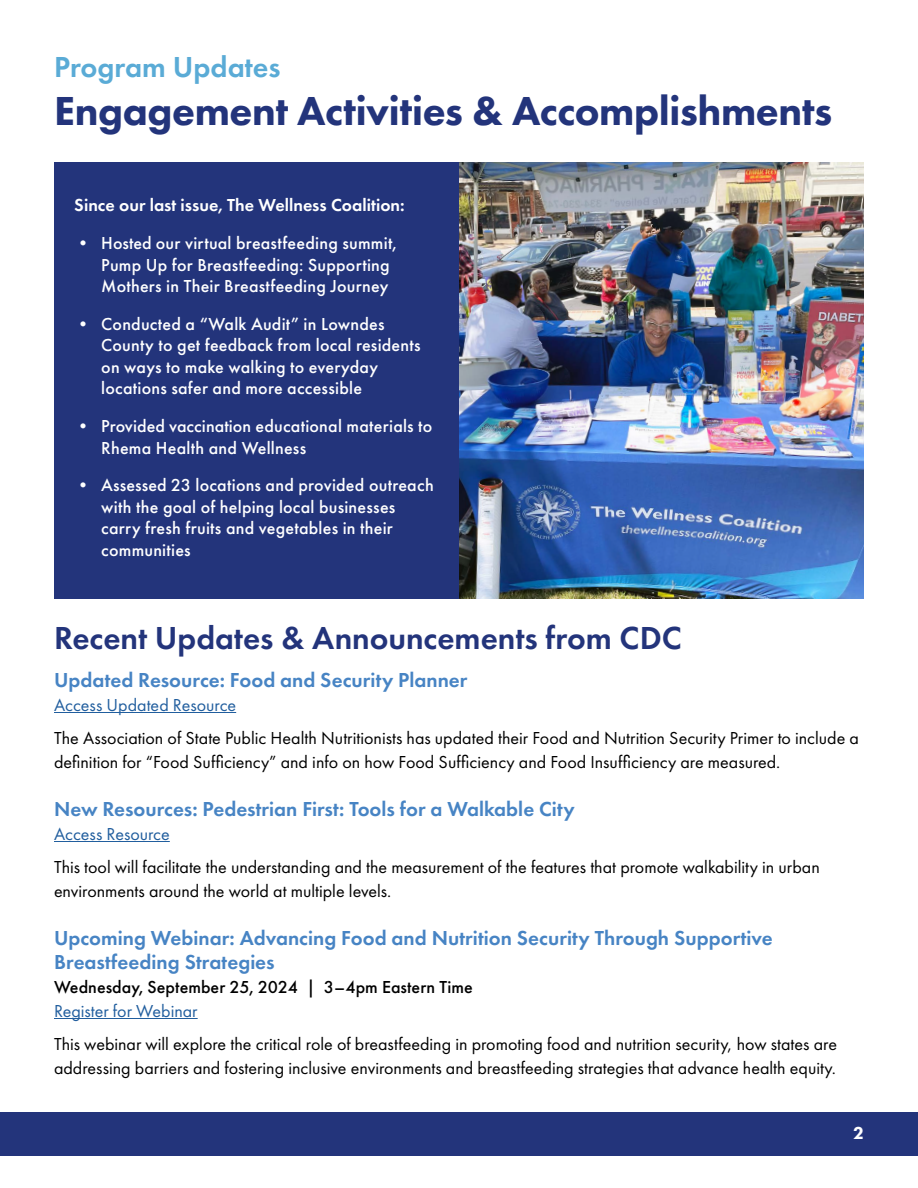
<style>
.page{position:relative;width:918px;height:1188px;background:#fff}
.page>*{position:absolute;margin:0;border:0;box-sizing:border-box;transform-origin:0 0}
.t1{font:800 42px "Futura PT";letter-spacing:-.01em;color:#23347b}
.t2{font:600 33px "Futura PT";color:#23347b}
.t3{font:600 30px "Futura PT";color:#5aabd6}
.t4{font:600 21px/24px "Futura PT";color:#4784c4}
.t5{font:18px/24px "Futura PT";color:#000}
.t6{font:500 18px/21.6px "Futura PT";letter-spacing:.01em;color:#fff}
.t7{font:18px "Futura PT";color:#215e9e}
.t8{font:500 18px "Futura PT";letter-spacing:.005em;color:#000}
.t9{font:600 18px "Futura PT";color:#fff}
.t10{font:800 18px "Futura PT";color:#fff}
</style>
<div class="page">
<img style="left:459px;top:162px;width:405px;height:436px">
<div style="left:54px;top:162px;width:405px;height:436px;background:#23347b"></div>
<hr style="left:54px;top:712px;width:182px;height:1px;background:#215e9e">
<hr style="left:54px;top:841px;width:116px;height:1px;background:#215e9e">
<hr style="left:54px;top:1018px;width:144px;height:1px;background:#215e9e">
<div style="left:0;top:1112px;width:918px;height:44px;background:#23347b"></div>
<p class="t3" style="left:54px;top:48px;width:228px">Program Updates</p>
<p class="t1" style="left:54px;top:85px;width:780px">Engagement Activities &amp; Accomplishments</p>
<p class="t9" style="left:74px;top:194px;width:332px">Since our last issue, The Wellness Coalition:</p>
<p class="t6" style="left:101px;top:232px;width:297px;text-indent:-27px">• Hosted our virtual breastfeeding summit,<br>Pump Up for Breastfeeding: Supporting<br>Mothers in Their Breastfeeding Journey</p>
<p class="t6" style="left:101px;top:313px;width:321px;text-indent:-27px">• Conducted a “Walk Audit” in Lowndes County to get feedback from local residents on ways to make walking to everyday locations safer and more accessible</p>
<p class="t6" style="left:101px;top:415px;width:333px;text-indent:-27px">• Provided vaccination educational materials to<br>Rhema Health and Wellness</p>
<p class="t6" style="left:101px;top:474px;width:334px;text-indent:-27px">• Assessed 23 locations and provided outreach with the goal of helping local businesses carry fresh fruits and vegetables in their communities</p>
<p class="t2" style="left:54px;top:618px;width:629px">Recent Updates &amp; Announcements from CDC</p>
<p class="t4" style="left:54px;top:667px;width:415px">Updated Resource: Food and Security Planner</p>
<p class="t7" style="left:54px;top:694px;width:184px">Access Updated Resource</p>
<p class="t5" style="left:54px;top:726px;width:807px">The Association of State Public Health Nutritionists has updated their Food and Nutrition Security Primer to include a definition for “Food Sufficiency” and info on how Food Sufficiency and Food Insufficiency are measured.</p>
<p class="t4" style="left:54px;top:796px;width:522px">New Resources: Pedestrian First: Tools for a Walkable City</p>
<p class="t7" style="left:54px;top:823px;width:117px">Access Resource</p>
<p class="t5" style="left:54px;top:855px;width:767px">This tool will facilitate the understanding and the measurement of the features that promote walkability in urban environments around the world at multiple levels.</p>
<p class="t4" style="left:54px;top:925px;width:720px">Upcoming Webinar: Advancing Food and Nutrition Security Through Supportive<br>Breastfeeding Strategies</p>
<p class="t8" style="left:54px;top:976px;width:420px">Wednesday, September 25, 2024 | 3–4pm Eastern Time</p>
<p class="t7" style="left:54px;top:1000px;width:145px">Register for Webinar</p>
<p class="t5" style="left:54px;top:1032px;width:785px">This webinar will explore the critical role of breastfeeding in promoting food and nutrition security, how states are addressing barriers and fostering inclusive environments and breastfeeding strategies that advance health equity.</p>
<p class="t10" style="left:853px;top:1121px;width:12px">2</p>
</div>
